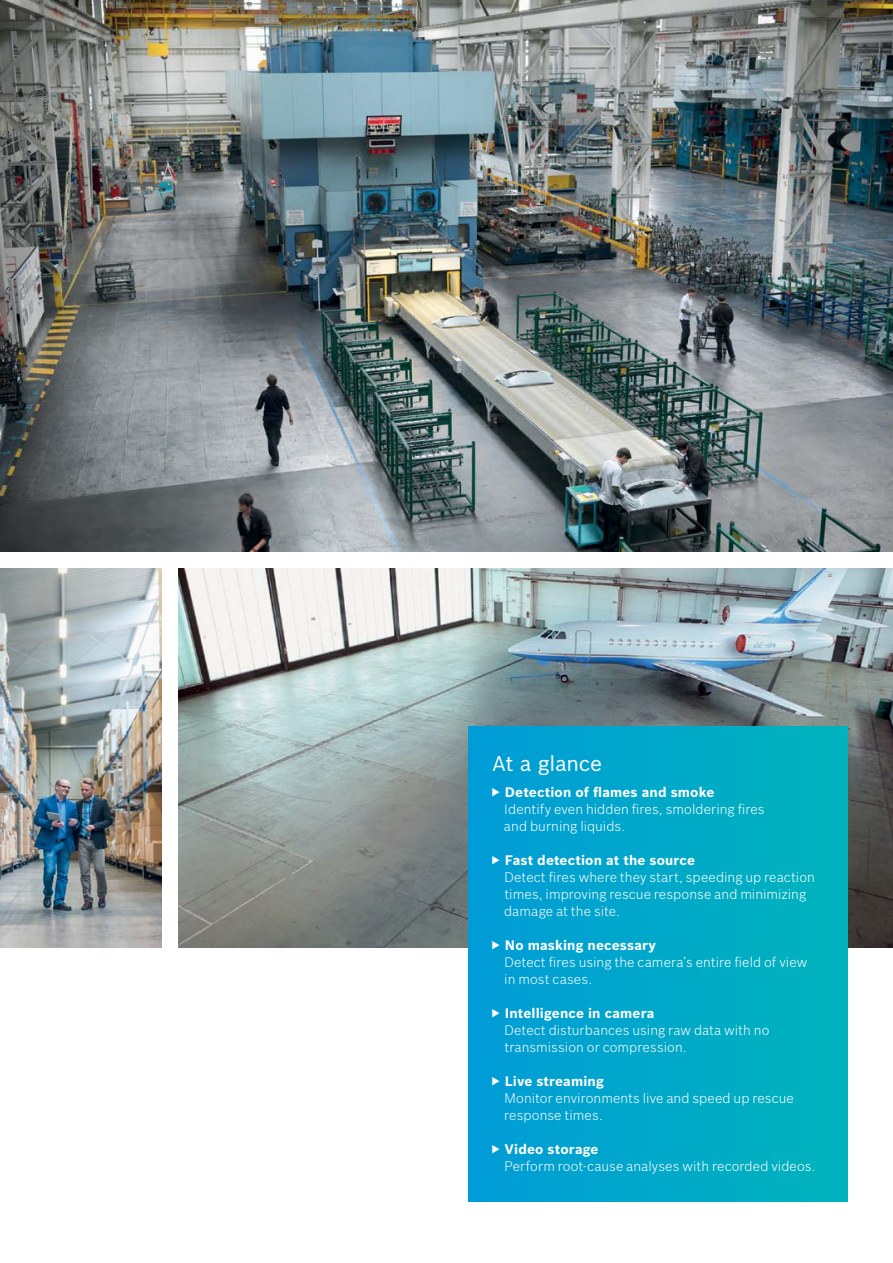
<style>
.page{position:relative;width:893px;height:1263px;background:#fff}
.page>*{position:absolute;margin:0;border:0;box-sizing:border-box;transform-origin:0 0}
.t1{font:21px "Bosch Sans";letter-spacing:-.005em;color:#fff}
.t2{font:300 13.5px/17px "Bosch Sans";letter-spacing:.005em;color:#fff}
.t3{font:700 13.5px "Bosch Sans";letter-spacing:.01em;color:#fff}
</style>
<div class="page">
<img style="left:0;top:0;width:893px;height:552px">
<img style="left:179px;top:568px;width:714px;height:379px">
<img style="left:0;top:568px;width:162px;height:379px">
<div style="left:469px;top:726px;width:378px;height:475px;background:linear-gradient(to right,#009cd7,#00b3bc)"></div>
<h1 class="t1" style="left:492px;top:748px;width:111px">At a glance</h1>
<p class="t3" style="left:491px;top:782px;width:225px">▶ Detection of flames and smoke</p>
<p class="t2" style="left:504px;top:800px;width:262px">Identify even hidden fires, smoldering fires and burning liquids.</p>
<p class="t3" style="left:491px;top:850px;width:205px">▶ Fast detection at the source</p>
<p class="t2" style="left:504px;top:868px;width:312px">Detect fires where they start, speeding up reaction times, improving rescue response and minimizing damage at the site.</p>
<p class="t3" style="left:491px;top:935px;width:166px">▶ No masking necessary</p>
<p class="t2" style="left:504px;top:953px;width:304px">Detect fires using the camera’s entire field of view in most cases.</p>
<p class="t3" style="left:491px;top:1003px;width:165px">▶ Intelligence in camera</p>
<p class="t2" style="left:504px;top:1021px;width:267px">Detect disturbances using raw data with no transmission or compression.</p>
<p class="t3" style="left:491px;top:1071px;width:114px">▶ Live streaming</p>
<p class="t2" style="left:504px;top:1089px;width:291px">Monitor environments live and speed up rescue response times.</p>
<p class="t3" style="left:491px;top:1139px;width:109px">▶ Video storage</p>
<p class="t2" style="left:504px;top:1157px;width:313px">Perform root-cause analyses with recorded videos.</p>
</div>
